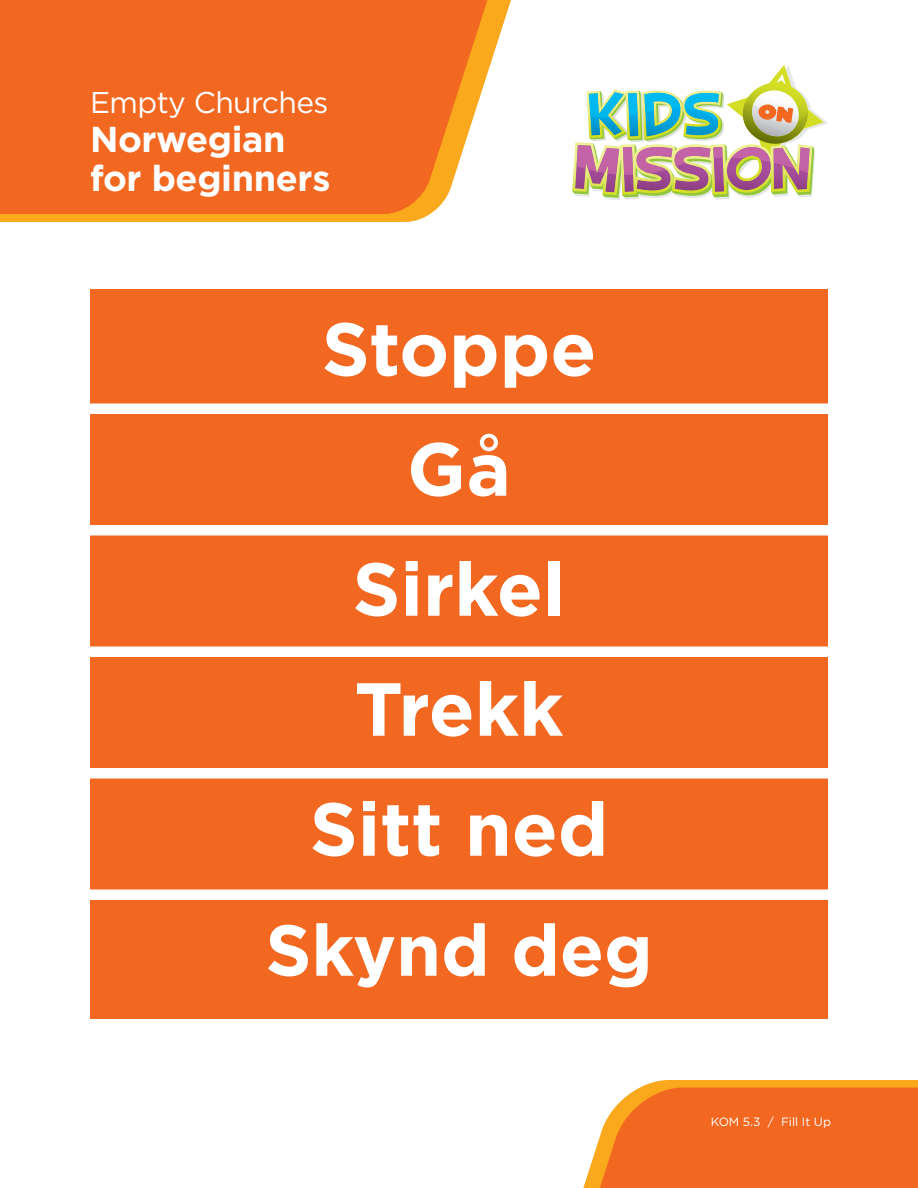
<style>
.page{position:relative;width:918px;height:1188px;background:#fff}
.page>*{position:absolute;margin:0;border:0;box-sizing:border-box;transform-origin:0 0}
.t1{font:700 75px/120px "Gotham";color:#fff;text-align:center}
.t2{font:700 72px "Gotham";color:#fff}
.t3{font:700 36px/39px "Gotham";letter-spacing:-.01em;color:#fff}
.t4{font:30px "Gotham";letter-spacing:-.02em;color:#fff}
.t5{font:12px "Gotham";color:#fff}
</style>
<div class="page">
<svg style="left:0;top:0;width:511px;height:222px"></svg>
<svg style="left:0;top:0;width:487px;height:214px;background:#f36f27"></svg>
<svg style="left:572px;top:65px;width:255px;height:135px"></svg>
<img style="left:767px;top:109px;width:27px;height:6px">
<svg style="left:583px;top:1080px;width:335px;height:108px;background:#f4792f"></svg>
<div style="left:90px;top:289px;width:738px;height:730px;background:#f36821"></div>
<div style="left:79px;top:525px;width:767px;height:11px;background:#fff"></div>
<div style="left:79px;top:646px;width:767px;height:11px;background:#fff"></div>
<div style="left:85px;top:768px;width:766px;height:10px;background:#fff"></div>
<div style="left:68px;top:890px;width:778px;height:10px;background:#fff"></div>
<div style="left:79px;top:404px;width:767px;height:10px;background:#fff"></div>
<p class="t4" style="left:90px;top:83px;width:240px">Empty Churches</p>
<p class="t3" style="left:90px;top:120px;width:242px">Norwegian for beginners</p>
<p class="t1" style="left:310px;top:289px;width:300px">Stoppe<br>Gå<br>Sirkel<br>Trekk<br>Sitt ned</p>
<p class="t2" style="left:265px;top:903px;width:389px">Skynd deg</p>
<p class="t5" style="left:711px;top:1114px;width:122px">KOM 5.3 / Fill It Up</p>
</div>
